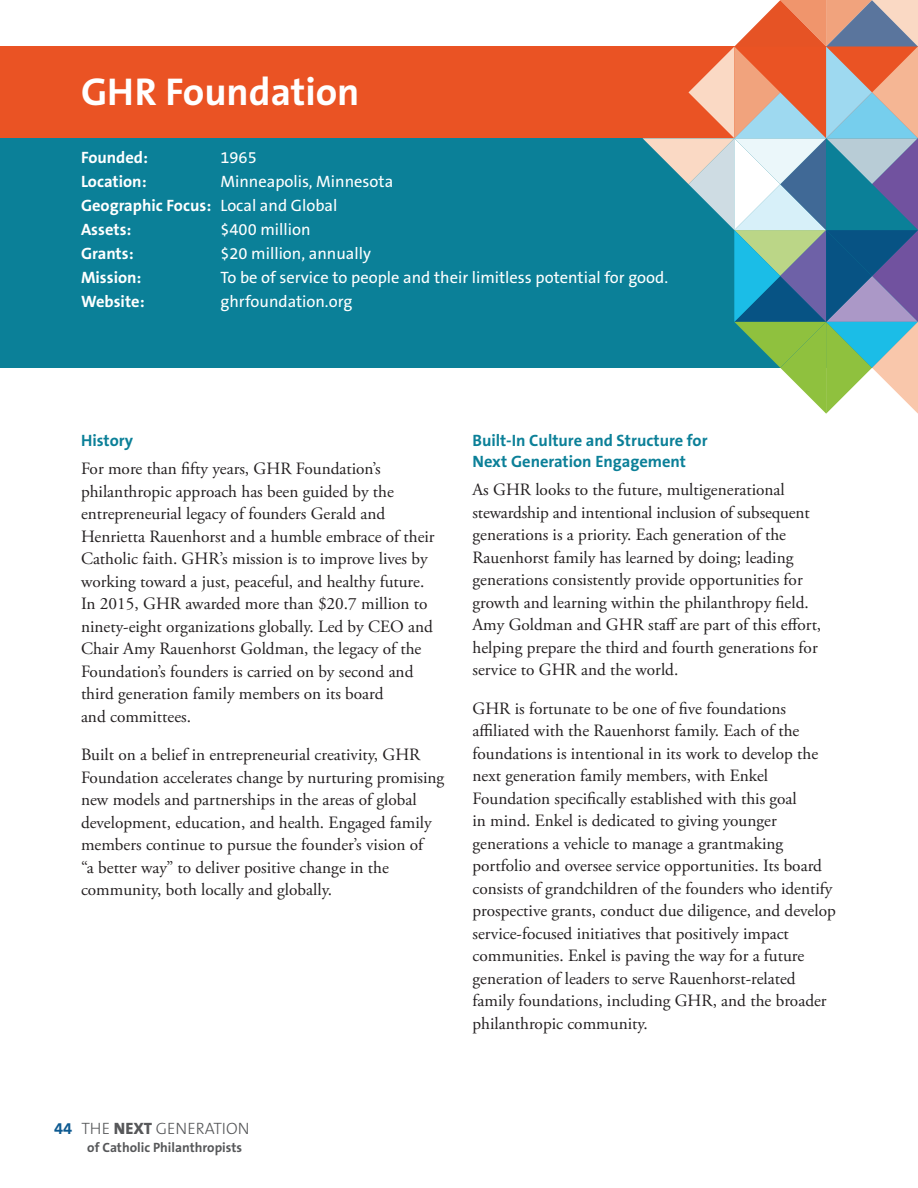
<style>
.page{position:relative;width:918px;height:1188px;background:#fff}
.page>*{position:absolute;margin:0;border:0;box-sizing:border-box;transform-origin:0 0}
.t1{font:700 39px "The Sans B7";color:#fff}
.t2{font:17.25px/22.5px "Adobe Garamond Pro";color:#231f20}
.t3{font:16.5px "The Sans B5 Plain";color:#fff}
.t4{font:700 16.5px/24px "The Sans B7";color:#fff}
.t5{font:700 16.5px/21px "The Sans B7";color:#0b8098}
.t6{font:300 16.5px "The Sans B3";color:#57585a}
.t7{font:700 13.5px "The Sans B7";color:#57585a}
.s1{font-family:"The Sans B5 Plain";font-weight:400}
.s2{font-family:"The Sans B7";font-weight:700;color:#0d5a91}
.s3{font-family:"The Sans B8";font-weight:800}
</style>
<div class="page">
<div style="left:0;top:138px;width:918px;height:230px;background:#0b8098"></div>
<div style="left:0;top:46px;width:918px;height:92px;background:#ea5324"></div>
<svg style="left:643px;top:0;width:275px;height:414px"></svg>
<h1 class="t1" style="left:81px;top:71px;width:280px">GHR Foundation</h1>
<p class="t4" style="left:81px;top:146px;width:69px">Founded:</p>
<p class="t3" style="left:221px;top:149px;width:38px">1965</p>
<p class="t4" style="left:81px;top:170px;width:67px">Location:</p>
<p class="t3" style="left:221px;top:173px;width:174px">Minneapolis, Minnesota</p>
<p class="t4" style="left:81px;top:194px;width:258px">Geographic Focus: <span class="s1">Local and Global<br></span>Assets:</p>
<p class="t3" style="left:221px;top:221px;width:92px">$400 million</p>
<p class="t4" style="left:81px;top:242px;width:54px">Grants:</p>
<p class="t3" style="left:221px;top:245px;width:152px">$20 million, annually</p>
<p class="t4" style="left:81px;top:266px;width:62px">Mission:</p>
<p class="t3" style="left:221px;top:269px;width:449px">To be of service to people and their limitless potential for good.</p>
<p class="t4" style="left:81px;top:290px;width:65px">Website:</p>
<p class="t3" style="left:221px;top:293px;width:133px">ghrfoundation.org</p>
<p class="t5" style="left:81px;top:431px;width:54px">History</p>
<p class="t2" style="left:81px;top:458px;width:355px">For more than fifty years, GHR Foundation’s philanthropic approach has been guided by the entrepreneurial legacy of founders Gerald and Henrietta Rauenhorst and a humble embrace of their Catholic faith. GHR’s mission is to improve lives by working toward a just, peaceful, and healthy future.<br>In 2015, GHR awarded more than $20.7 million to ninety-eight organizations globally. Led by CEO and Chair Amy Rauenhorst Goldman, the legacy of the Foundation’s founders is carried on by second and third generation family members on its board<br>and committees.</p>
<p class="t2" style="left:81px;top:744px;width:365px">Built on a belief in entrepreneurial creativity, GHR Foundation accelerates change by nurturing promising new models and partnerships in the areas of global development, education, and health. Engaged family members continue to pursue the founder’s vision of<br>“a better way” to deliver positive change in the community, both locally and globally.</p>
<p class="t5" style="left:472px;top:431px;width:237px">Built-In Culture and Structure for<br>Next Generation Engagement</p>
<p class="t2" style="left:472px;top:479px;width:350px">As GHR looks to the future, multigenerational stewardship and intentional inclusion of subsequent generations is a priority. Each generation of the Rauenhorst family has learned by doing; leading generations consistently provide opportunities for growth and learning within the philanthropy field.<br>Amy Goldman and GHR staff are part of this effort, helping prepare the third and fourth generations for service to GHR and the world.</p>
<p class="t2" style="left:472px;top:698px;width:365px">GHR is fortunate to be one of five foundations affiliated with the Rauenhorst family. Each of the foundations is intentional in its work to develop the next generation family members, with Enkel Foundation specifically established with this goal<br>in mind. Enkel is dedicated to giving younger generations a vehicle to manage a grantmaking portfolio and oversee service opportunities. Its board consists of grandchildren of the founders who identify prospective grants, conduct due diligence, and develop service-focused initiatives that positively impact communities. Enkel is paving the way for a future generation of leaders to serve Rauenhorst-related family foundations, including GHR, and the broader philanthropic community.</p>
<p class="t6" style="left:54px;top:1120px;width:197px"><span class="s2">44</span> THE <span class="s3">NEXT</span> GENERATION</p>
<p class="t7" style="left:87px;top:1140px;width:156px">of Catholic Philanthropists</p>
</div>
